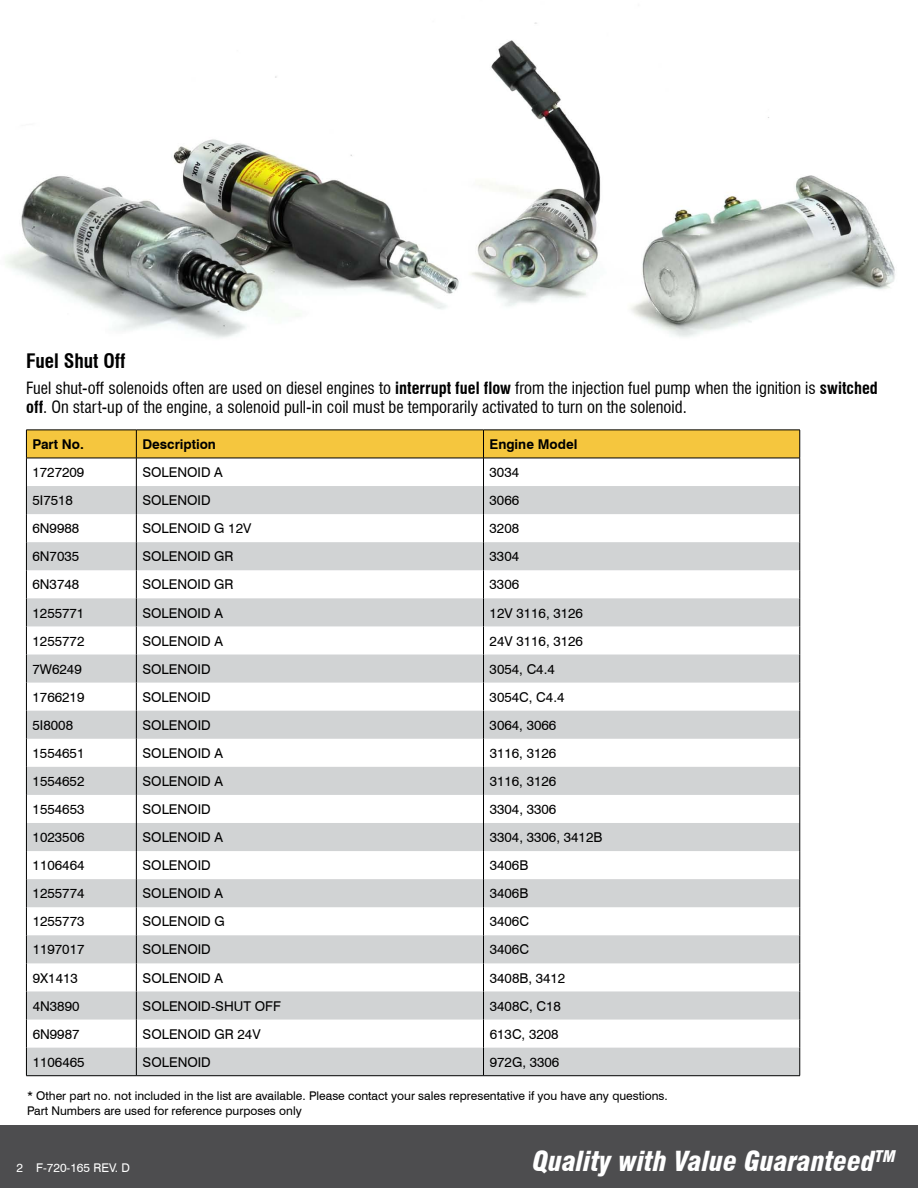
<style>
.page{position:relative;width:918px;height:1188px;background:#fff}
.page>*{position:absolute;margin:0;border:0;box-sizing:border-box;transform-origin:0 0}
.t1{font:italic 900 condensed 27px "Swiss 721 BT";color:#fff}
.t2{font:700 condensed 19.5px "Swiss 721 BT";color:#000}
.t3{font:condensed 16.5px/19.8px "Swiss 721 BT";color:#000}
.t4{font:13.5px "Swiss 721 BT";color:#000}
.t5{font:700 13.5px "Swiss 721 BT";color:#000}
.t6{font:12px/14.4px "Swiss 721 BT";color:#000}
.t7{font:12px "Swiss 721 BT";color:#fff}
.s1{font-weight:700}
</style>
<div class="page">
<div style="left:0;top:1125px;width:918px;height:63px;background:#4d4d4f"></div>
<img style="left:5px;top:22px;width:890px;height:317px">
<svg style="left:26px;top:430px;width:775px;height:646px"></svg>
<h2 class="t2" style="left:26px;top:349px;width:101px">Fuel Shut Off</h2>
<p class="t3" style="left:26px;top:378px;width:853px">Fuel shut-off solenoids often are used on diesel engines to <span class="s1">interrupt fuel flow</span> from the injection fuel pump when the ignition is <span class="s1">switched off</span>. On start-up of the engine, a solenoid pull-in coil must be temporarily activated to turn on the solenoid.</p>
<p class="t5" style="left:32px;top:436px;width:53px">Part No.</p>
<p class="t5" style="left:142px;top:436px;width:75px">Description</p>
<p class="t5" style="left:490px;top:436px;width:90px">Engine Model</p>
<p class="t4" style="left:32px;top:464px;width:53px">1727209</p>
<p class="t4" style="left:142px;top:464px;width:82px">SOLENOID A</p>
<p class="t4" style="left:490px;top:464px;width:31px">3034</p>
<p class="t4" style="left:32px;top:492px;width:42px">5I7518</p>
<p class="t4" style="left:142px;top:492px;width:70px">SOLENOID</p>
<p class="t4" style="left:490px;top:492px;width:31px">3066</p>
<p class="t4" style="left:32px;top:520px;width:48px">6N9988</p>
<p class="t4" style="left:142px;top:520px;width:110px">SOLENOID G 12V</p>
<p class="t4" style="left:490px;top:520px;width:31px">3208</p>
<p class="t4" style="left:32px;top:548px;width:48px">6N7035</p>
<p class="t4" style="left:142px;top:548px;width:93px">SOLENOID GR</p>
<p class="t4" style="left:490px;top:548px;width:31px">3304</p>
<p class="t4" style="left:33px;top:576px;width:48px">6N3748</p>
<p class="t4" style="left:142px;top:576px;width:93px">SOLENOID GR</p>
<p class="t4" style="left:490px;top:576px;width:31px">3306</p>
<p class="t4" style="left:33px;top:605px;width:53px">1255771</p>
<p class="t4" style="left:142px;top:605px;width:82px">SOLENOID A</p>
<p class="t4" style="left:490px;top:605px;width:95px">12V 3116, 3126</p>
<p class="t4" style="left:33px;top:633px;width:53px">1255772</p>
<p class="t4" style="left:142px;top:633px;width:82px">SOLENOID A</p>
<p class="t4" style="left:490px;top:633px;width:95px">24V 3116, 3126</p>
<p class="t4" style="left:33px;top:661px;width:51px">7W6249</p>
<p class="t4" style="left:142px;top:661px;width:70px">SOLENOID</p>
<p class="t4" style="left:490px;top:661px;width:67px">3054, C4.4</p>
<p class="t4" style="left:33px;top:689px;width:53px">1766219</p>
<p class="t4" style="left:142px;top:689px;width:70px">SOLENOID</p>
<p class="t4" style="left:490px;top:689px;width:76px">3054C, C4.4</p>
<p class="t4" style="left:33px;top:717px;width:42px">5I8008</p>
<p class="t4" style="left:143px;top:717px;width:70px">SOLENOID</p>
<p class="t4" style="left:490px;top:717px;width:68px">3064, 3066</p>
<p class="t4" style="left:33px;top:745px;width:53px">1554651</p>
<p class="t4" style="left:143px;top:745px;width:82px">SOLENOID A</p>
<p class="t4" style="left:490px;top:745px;width:68px">3116, 3126</p>
<p class="t4" style="left:33px;top:773px;width:53px">1554652</p>
<p class="t4" style="left:143px;top:773px;width:82px">SOLENOID A</p>
<p class="t4" style="left:490px;top:773px;width:68px">3116, 3126</p>
<p class="t4" style="left:33px;top:801px;width:53px">1554653</p>
<p class="t4" style="left:143px;top:801px;width:70px">SOLENOID</p>
<p class="t4" style="left:490px;top:801px;width:68px">3304, 3306</p>
<p class="t4" style="left:33px;top:829px;width:53px">1023506</p>
<p class="t4" style="left:143px;top:829px;width:82px">SOLENOID A</p>
<p class="t4" style="left:490px;top:829px;width:114px">3304, 3306, 3412B</p>
<p class="t4" style="left:33px;top:857px;width:53px">1106464</p>
<p class="t4" style="left:143px;top:857px;width:70px">SOLENOID</p>
<p class="t4" style="left:490px;top:857px;width:40px">3406B</p>
<p class="t4" style="left:33px;top:885px;width:53px">1255774</p>
<p class="t4" style="left:143px;top:885px;width:82px">SOLENOID A</p>
<p class="t4" style="left:490px;top:885px;width:40px">3406B</p>
<p class="t4" style="left:33px;top:913px;width:53px">1255773</p>
<p class="t4" style="left:143px;top:913px;width:84px">SOLENOID G</p>
<p class="t4" style="left:490px;top:913px;width:41px">3406C</p>
<p class="t4" style="left:33px;top:941px;width:53px">1197017</p>
<p class="t4" style="left:143px;top:941px;width:70px">SOLENOID</p>
<p class="t4" style="left:490px;top:941px;width:41px">3406C</p>
<p class="t4" style="left:33px;top:970px;width:47px">9X1413</p>
<p class="t4" style="left:143px;top:970px;width:82px">SOLENOID A</p>
<p class="t4" style="left:490px;top:970px;width:77px">3408B, 3412</p>
<p class="t4" style="left:33px;top:998px;width:48px">4N3890</p>
<p class="t4" style="left:143px;top:998px;width:140px">SOLENOID-SHUT OFF</p>
<p class="t4" style="left:490px;top:998px;width:73px">3408C, C18</p>
<p class="t4" style="left:33px;top:1026px;width:48px">6N9987</p>
<p class="t4" style="left:143px;top:1026px;width:119px">SOLENOID GR 24V</p>
<p class="t4" style="left:490px;top:1026px;width:70px">613C, 3208</p>
<p class="t4" style="left:33px;top:1054px;width:53px">1106465</p>
<p class="t4" style="left:143px;top:1054px;width:70px">SOLENOID</p>
<p class="t4" style="left:490px;top:1054px;width:71px">972G, 3306</p>
<p class="t6" style="left:27px;top:1089px;width:642px">* Other part no. not included in the list are available. Please contact your sales representative if you have any questions.<br>Part Numbers are used for reference purposes only</p>
<p class="t7" style="left:17px;top:1161px;width:115px">2 F-720-165 REV. D</p>
<h1 class="t1" style="left:533px;top:1145px;width:364px">Quality with Value Guaranteed<sup>TM</sup></h1>
</div>
